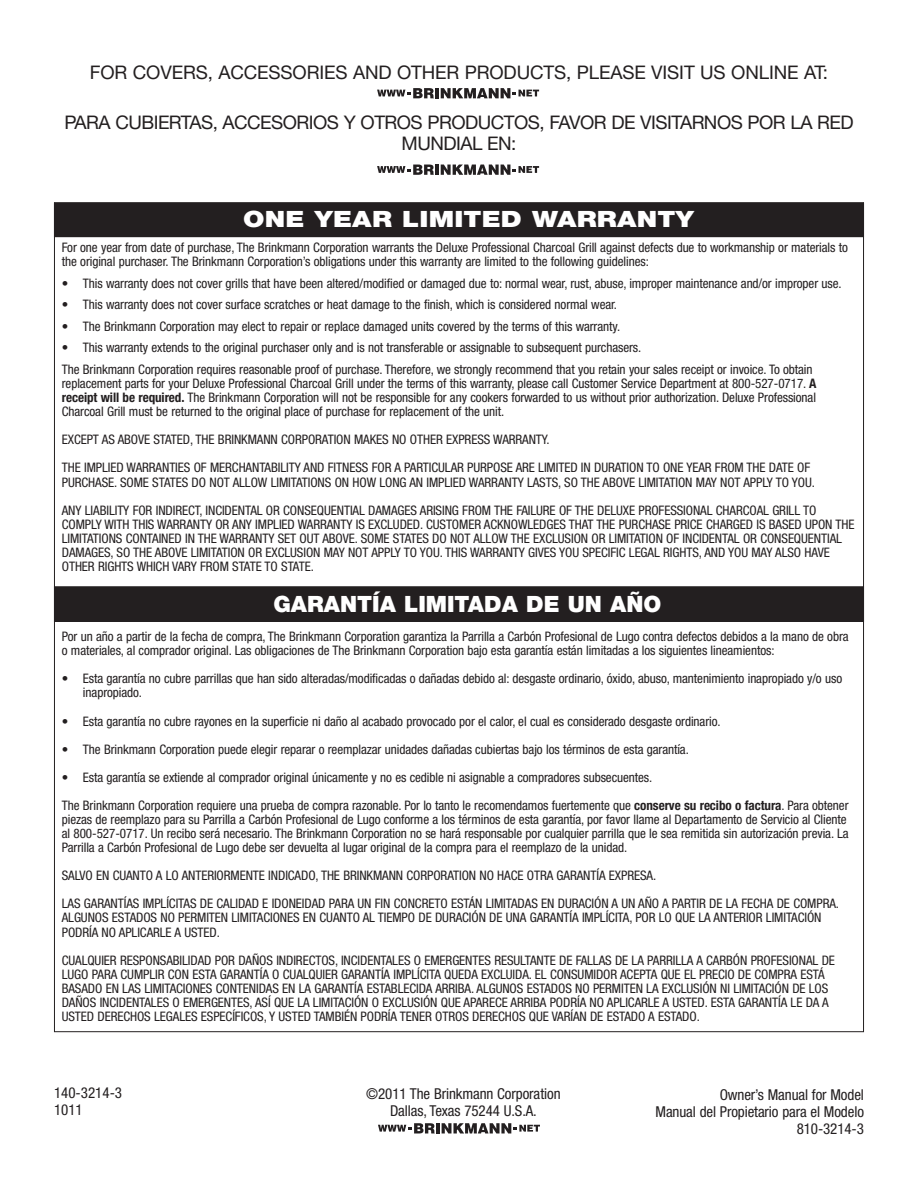
<style>
.page{position:relative;width:918px;height:1188px;background:#fff}
.page>*{position:absolute;margin:0;border:0;box-sizing:border-box;transform-origin:0 0}
.t1{font:900 22.5px "Helvetica Neue LT Std";color:#fff}
.t2{font:900 22.5px "Helvetica Neue LT Std";color:#fff;scale:1.2 1}
.t3{font:18.75px/21px "Helvetica Neue LT Std";letter-spacing:-.03em;color:#231f20;text-align:center}
.t4{font:18.75px "Helvetica Neue LT Std";letter-spacing:-.005em;color:#231f20}
.t5{font:condensed 15px/16.8px "Helvetica Neue LT Std";letter-spacing:-.005em;color:#231f20;text-align:right}
.t6{font:condensed 13.2px/14.1px "Helvetica Neue LT Std";letter-spacing:-.005em;color:#231f20}
.s1{font-weight:700}
</style>
<div class="page">
<div style="left:55px;top:587px;width:808px;height:34px;background:#231f20"></div>
<div style="left:54px;top:586px;width:810px;height:36px;border:1px solid #231f20"></div>
<div style="left:55px;top:203px;width:808px;height:33px;background:#231f20"></div>
<div style="left:54px;top:202px;width:810px;height:35px;border:1px solid #231f20"></div>
<svg style="left:377px;top:88px;width:57px;height:10px"></svg>
<hr style="left:435px;top:88px;width:4px;height:10px;background:#231f20">
<svg style="left:441px;top:88px;width:98px;height:10px"></svg>
<svg style="left:377px;top:165px;width:57px;height:10px"></svg>
<hr style="left:435px;top:165px;width:4px;height:10px;background:#231f20">
<svg style="left:441px;top:165px;width:98px;height:10px"></svg>
<svg style="left:378px;top:1123px;width:57px;height:10px"></svg>
<hr style="left:436px;top:1123px;width:4px;height:10px;background:#231f20">
<svg style="left:442px;top:1123px;width:98px;height:10px"></svg>
<h2 class="t4" style="left:90px;top:66px;width:740px">FOR COVERS, ACCESSORIES AND OTHER PRODUCTS, PLEASE VISIT US ONLINE AT:</h2>
<h2 class="t3" style="left:64px;top:114px;width:791px">PARA CUBIERTAS, ACCESORIOS Y OTROS PRODUCTOS, FAVOR DE VISITARNOS POR LA RED<br>MUNDIAL EN:</h2>
<h1 class="t2" style="left:243px;top:211px;width:377px">ONE YEAR LIMITED WARRANTY</h1>
<p class="t6" style="left:62px;top:242px;width:788px">For one year from date of purchase, The Brinkmann Corporation warrants the Deluxe Professional Charcoal Grill against defects due to workmanship or materials to the original purchaser. The Brinkmann Corporation’s obligations under this warranty are limited to the following guidelines:</p>
<p class="t6" style="left:62px;top:277px;width:781px">• This warranty does not cover grills that have been altered/modified or damaged due to: normal wear, rust, abuse, improper maintenance and/or improper use.</p>
<p class="t6" style="left:62px;top:299px;width:557px">• This warranty does not cover surface scratches or heat damage to the finish, which is considered normal wear.</p>
<p class="t6" style="left:62px;top:320px;width:560px">• The Brinkmann Corporation may elect to repair or replace damaged units covered by the terms of this warranty.</p>
<p class="t6" style="left:62px;top:338px;width:752px;line-height:21.6px">• This warranty extends to the original purchaser only and is not transferable or assignable to subsequent purchasers.<br>The Brinkmann Corporation requires reasonable proof of purchase. Therefore, we strongly recommend that you retain your sales receipt or invoice. To obtain</p>
<p class="t6" style="left:62px;top:378px;width:756px;text-align:justify">replacement parts for your Deluxe Professional Charcoal Grill under the terms of this warranty, please call Customer Service Department at 800-527-0717. <span class="s1">A receipt will be required.</span> The Brinkmann Corporation will not be responsible for any cookers forwarded to us without prior authorization. Deluxe Professional Charcoal Grill must be returned to the original place of purchase for replacement of the unit.</p>
<p class="t6" style="left:62px;top:427px;width:750px;line-height:28.2px">EXCEPT AS ABOVE STATED, THE BRINKMANN CORPORATION MAKES NO OTHER EXPRESS WARRANTY.<br>THE IMPLIED WARRANTIES OF MERCHANTABILITY AND FITNESS FOR A PARTICULAR PURPOSE ARE LIMITED IN DURATION TO ONE YEAR FROM THE DATE OF</p>
<p class="t6" style="left:62px;top:469px;width:756px;line-height:28.2px">PURCHASE. SOME STATES DO NOT ALLOW LIMITATIONS ON HOW LONG AN IMPLIED WARRANTY LASTS, SO THE ABOVE LIMITATION MAY NOT APPLY TO YOU.<br>ANY LIABILITY FOR INDIRECT, INCIDENTAL OR CONSEQUENTIAL DAMAGES ARISING FROM THE FAILURE OF THE DELUXE PROFESSIONAL CHARCOAL GRILL TO</p>
<p class="t6" style="left:62px;top:518px;width:794px">COMPLY WITH THIS WARRANTY OR ANY IMPLIED WARRANTY IS EXCLUDED. CUSTOMER ACKNOWLEDGES THAT THE PURCHASE PRICE CHARGED IS BASED UPON THE LIMITATIONS CONTAINED IN THE WARRANTY SET OUT ABOVE. SOME STATES DO NOT ALLOW THE EXCLUSION OR LIMITATION OF INCIDENTAL OR CONSEQUENTIAL DAMAGES, SO THE ABOVE LIMITATION OR EXCLUSION MAY NOT APPLY TO YOU. THIS WARRANTY GIVES YOU SPECIFIC LEGAL RIGHTS, AND YOU MAY ALSO HAVE OTHER RIGHTS WHICH VARY FROM STATE TO STATE.</p>
<h1 class="t1" style="left:273px;top:596px;width:389px">GARANTÍA LIMITADA DE UN AÑO</h1>
<p class="t6" style="left:62px;top:631px;width:788px">Por un año a partir de la fecha de compra, The Brinkmann Corporation garantiza la Parrilla a Carbón Profesional de Lugo contra defectos debidos a la mano de obra o materiales, al comprador original. Las obligaciones de The Brinkmann Corporation bajo esta garantía están limitadas a los siguientes lineamientos:</p>
<p class="t6" style="left:83px;top:673px;width:761px;text-indent:-21px">• Esta garantía no cubre parrillas que han sido alteradas/modificadas o dañadas debido al: desgaste ordinario, óxido, abuso, mantenimiento inapropiado y/o uso inapropiado.</p>
<p class="t6" style="left:62px;top:715px;width:660px">• Esta garantía no cubre rayones en la superficie ni daño al acabado provocado por el calor, el cual es considerado desgaste ordinario.</p>
<p class="t6" style="left:62px;top:743px;width:629px">• The Brinkmann Corporation puede elegir reparar o reemplazar unidades dañadas cubiertas bajo los términos de esta garantía.</p>
<p class="t6" style="left:62px;top:764px;width:788px;line-height:28.2px">• Esta garantía se extiende al comprador original únicamente y no es cedible ni asignable a compradores subsecuentes.<br>The Brinkmann Corporation requiere una prueba de compra razonable. Por lo tanto le recomendamos fuertemente que <span class="s1">conserve su recibo o factura</span>. Para obtener</p>
<p class="t6" style="left:62px;top:813px;width:788px">piezas de reemplazo para su Parrilla a Carbón Profesional de Lugo conforme a los términos de esta garantía, por favor llame al Departamento de Servicio al Cliente al 800-527-0717. Un recibo será necesario. The Brinkmann Corporation no se hará responsable por cualquier parrilla que le sea remitida sin autorización previa. La<br>Parrilla a Carbón Profesional de Lugo debe ser devuelta al lugar original de la compra para el reemplazo de la unidad.</p>
<p class="t6" style="left:62px;top:863px;width:779px;line-height:28.2px">SALVO EN CUANTO A LO ANTERIORMENTE INDICADO, THE BRINKMANN CORPORATION NO HACE OTRA GARANTÍA EXPRESA.<br>LAS GARANTÍAS IMPLÍCITAS DE CALIDAD E IDONEIDAD PARA UN FIN CONCRETO ESTÁN LIMITADAS EN DURACIÓN A UN AÑO A PARTIR DE LA FECHA DE COMPRA.</p>
<p class="t6" style="left:62px;top:912px;width:761px">ALGUNOS ESTADOS NO PERMITEN LIMITACIONES EN CUANTO AL TIEMPO DE DURACIÓN DE UNA GARANTÍA IMPLÍCITA, POR LO QUE LA ANTERIOR LIMITACIÓN<br>PODRÍA NO APLICARLE A USTED.</p>
<p class="t6" style="left:62px;top:954px;width:775px">CUALQUIER RESPONSABILIDAD POR DAÑOS INDIRECTOS, INCIDENTALES O EMERGENTES RESULTANTE DE FALLAS DE LA PARRILLA A CARBÓN PROFESIONAL DE LUGO PARA CUMPLIR CON ESTA GARANTÍA O CUALQUIER GARANTÍA IMPLÍCITA QUEDA EXCLUIDA. EL CONSUMIDOR ACEPTA QUE EL PRECIO DE COMPRA ESTÁ BASADO EN LAS LIMITACIONES CONTENIDAS EN LA GARANTÍA ESTABLECIDA ARRIBA. ALGUNOS ESTADOS NO PERMITEN LA EXCLUSIÓN NI LIMITACIÓN DE LOS DAÑOS INCIDENTALES O EMERGENTES, ASÍ QUE LA LIMITACIÓN O EXCLUSIÓN QUE APARECE ARRIBA PODRÍA NO APLICARLE A USTED. ESTA GARANTÍA LE DA A USTED DERECHOS LEGALES ESPECÍFICOS, Y USTED TAMBIÉN PODRÍA TENER OTROS DERECHOS QUE VARÍAN DE ESTADO A ESTADO.</p>
<p class="t5" style="left:54px;top:1086px;width:70px;text-align:left">140-3214-3<br>1011</p>
<p class="t5" style="left:366px;top:1087px;width:196px;text-align:center">©2011 The Brinkmann Corporation<br>Dallas, Texas 75244 U.S.A.</p>
<p class="t5" style="left:656px;top:1088px;width:210px">Owner’s Manual for Model<br>Manual del Propietario para el Modelo<br>810-3214-3</p>
</div>
